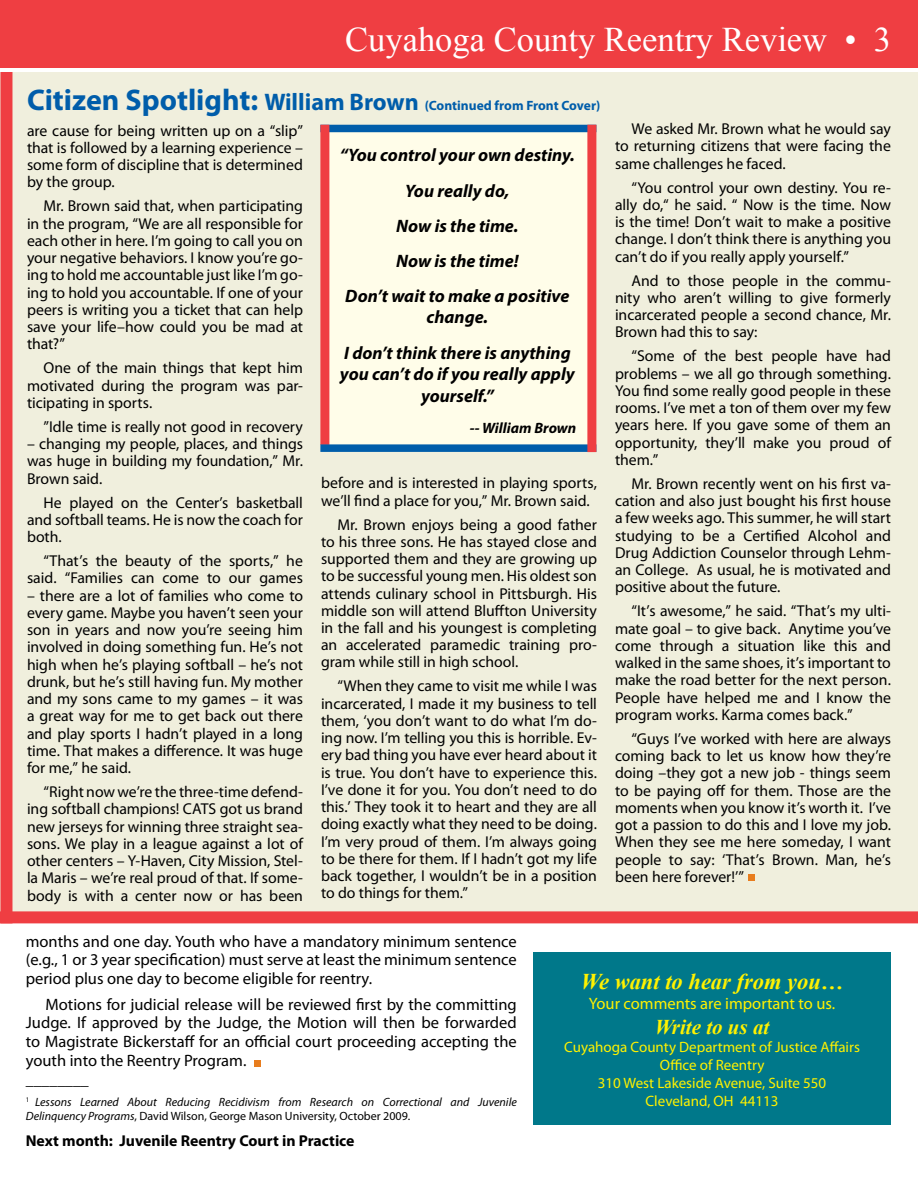
<style>
.page{position:relative;width:918px;height:1188px;background:#fff}
.page>*{position:absolute;margin:0;border:0;box-sizing:border-box;transform-origin:0 0}
.t1{font:34.5px "Times New Roman";color:#fff}
.t2{font:italic 700 22.5px "Times New Roman";color:#fff200}
.t3{font:italic 700 21px "Times New Roman";color:#fff200}
.t4{font:italic 700 18px/35.1px "Myriad Pro";color:#000;text-align:center}
.t5{font:16.5px/18.8px "Myriad Pro";color:#000;text-align:justify}
.t6{font:16.5px "Myriad Pro";color:#fff200}
.t7{font:15.75px/17.2px "Myriad Pro";letter-spacing:-.005em;color:#000;text-align:justify}
.t8{font:700 15.75px "Myriad Pro";color:#000}
.t9{font:15px/18px "Myriad Pro";color:#fff200;text-align:center}
.t10{font:italic 700 15px "Myriad Pro";color:#000}
.t11{font:700 13.5px "Myriad Pro";color:#005daa}
.t12{font:italic 12px/14.4px "Myriad Pro";color:#000}
.s1{font-size:30px}
.s2{font-size:24px}
.s3{font-style:normal}
</style>
<div class="page">
<div style="left:0;top:0;width:918px;height:68px;background:#ef3e42"></div>
<div style="left:0;top:72px;width:918px;height:845px;background:#f0efdd"></div>
<div style="left:325px;top:132px;width:265px;height:317px;background:#fffde9"></div>
<div style="left:320px;top:125px;width:276px;height:7px;background:#005daa"></div>
<div style="left:320px;top:125px;width:9px;height:320px;background:#ef3e42"></div>
<div style="left:320px;top:444px;width:276px;height:8px;background:#005daa"></div>
<div style="left:587px;top:125px;width:9px;height:327px;background:#ef3e42"></div>
<div style="left:533px;top:953px;width:358px;height:172px;background:#00788a"></div>
<div style="left:748px;top:874px;width:7px;height:7px;background:#e87d1e"></div>
<div style="left:0;top:911px;width:918px;height:12px;background:#ef3e42"></div>
<div style="left:0;top:72px;width:12px;height:851px;background:#ef3e42"></div>
<svg style="left:254px;top:1060px;width:6px;height:6px"></svg>
<h1 class="t1" style="left:345px;top:16px;width:547px">Cuyahoga County Reentry Review • 3</h1>
<p class="t11" style="left:27px;top:96px;width:575px"><span class="s1">Citizen Spotlight:</span> <span class="s2">William Brown</span> (Continued from Front Cover)</p>
<p class="t4" style="left:340px;top:137px;width:237px">“You control your own destiny.<br>You really do,<br>Now is the time.<br>Now is the time!<br>Don’t wait to make a positive</p>
<p class="t4" style="left:344px;top:299px;width:228px">change.<br>I don’t think there is anything</p>
<p class="t4" style="left:340px;top:363px;width:236px;line-height:21.6px">you can’t do if you really apply yourself.”</p>
<p class="t10" style="left:470px;top:418px;width:108px">-- William Brown</p>
<p class="t7" style="left:27px;top:121px;width:277px">are cause for being written up on a “slip” that is followed by a learning experience – some form of discipline that is determined by the group.</p>
<p class="t7" style="left:27px;top:197px;width:278px;text-indent:17px">Mr. Brown said that, when participating in the program, “We are all responsible for each other in here. I’m going to call you on your negative behaviors. I know you’re go&shy;ing to hold me accountable just like I’m go&shy;ing to hold you accountable. If one of your peers is writing you a ticket that can help save your life–how could you be mad at that?”</p>
<p class="t7" style="left:27px;top:359px;width:278px;text-indent:17px">One of the main things that kept him motivated during the program was par&shy;ticipating in sports.</p>
<p class="t7" style="left:44px;top:418px;width:261px">”Idle time is really not good in recovery</p>
<p class="t7" style="left:27px;top:435px;width:278px">– changing my people, places, and things was huge in building my foundation,” Mr.<br>Brown said.</p>
<p class="t7" style="left:27px;top:493px;width:278px;text-indent:17px">He played on the Center’s basketball and softball teams. He is now the coach for both.</p>
<p class="t7" style="left:27px;top:552px;width:278px;text-align:right">“That’s the beauty of the sports,” he said. “Families can come to our games</p>
<p class="t7" style="left:27px;top:586px;width:278px">– there are a lot of families who come to every game. Maybe you haven’t seen your son in years and now you’re seeing him involved in doing something fun. He’s not high when he’s playing softball – he’s not drunk, but he’s still having fun. My mother and my sons came to my games – it was a great way for me to get back out there and play sports I hadn’t played in a long time. That makes a difference. It was huge for me,” he said.</p>
<p class="t7" style="left:27px;top:783px;width:278px;text-indent:17px">“Right now we’re the three-time defend&shy;ing softball champions! CATS got us brand new jerseys for winning three straight sea&shy;sons. We play in a league against a lot of other centers – Y-Haven, City Mission, Stel&shy;la Maris – we’re real proud of that. If some&shy;body is with a center now or has been</p>
<p class="t7" style="left:321px;top:474px;width:277px">before and is interested in playing sports, we’ll find a place for you,” Mr. Brown said.</p>
<p class="t7" style="left:321px;top:515px;width:278px;text-indent:17px">Mr. Brown enjoys being a good father to his three sons. He has stayed close and supported them and they are growing up to be successful young men. His oldest son attends culinary school in Pittsburgh. His middle son will attend Bluffton University in the fall and his youngest is completing an accelerated paramedic training pro&shy;gram while still in high school.</p>
<p class="t7" style="left:321px;top:677px;width:278px;text-indent:17px">“When they came to visit me while I was incarcerated, I made it my business to tell them, ‘you don’t want to do what I’m do&shy;ing now. I’m telling you this is horrible. Ev&shy;ery bad thing you have ever heard about it is true. You don’t have to experience this.<br>I’ve done it for you. You don’t need to do this.’ They took it to heart and they are all doing exactly what they need to be doing.<br>I’m very proud of them. I’m always going to be there for them. If I hadn’t got my life back together, I wouldn’t be in a position to do things for them.”</p>
<p class="t7" style="left:615px;top:120px;width:277px;text-indent:17px">We asked Mr. Brown what he would say to returning citizens that were facing the same challenges he faced.</p>
<p class="t7" style="left:615px;top:178px;width:278px;text-indent:17px">“You control your own destiny. You re&shy;ally do,“ he said. “ Now is the time. Now is the time! Don’t wait to make a positive change. I don’t think there is anything you can’t do if you really apply yourself.”</p>
<p class="t7" style="left:615px;top:271px;width:278px;text-indent:17px">And to those people in the commu&shy;nity who aren’t willing to give formerly incarcerated people a second chance, Mr.<br>Brown had this to say:</p>
<p class="t7" style="left:615px;top:347px;width:278px;text-indent:17px">“Some of the best people have had problems – we all go through something.<br>You find some really good people in these rooms. I’ve met a ton of them over my few years here. If you gave some of them an opportunity, they’ll make you proud of them.”</p>
<p class="t7" style="left:615px;top:475px;width:278px;text-indent:17px">Mr. Brown recently went on his first va&shy;cation and also just bought his first house a few weeks ago. This summer, he will start studying to be a Certified Alcohol and Drug Addiction Counselor through Lehm&shy;an College. As usual, he is motivated and positive about the future.</p>
<p class="t7" style="left:615px;top:602px;width:278px;text-indent:17px">“It’s awesome,” he said. “That’s my ulti&shy;mate goal – to give back. Anytime you’ve come through a situation like this and walked in the same shoes, it’s important to make the road better for the next person.<br>People have helped me and I know the program works. Karma comes back.”</p>
<p class="t7" style="left:615px;top:730px;width:278px;text-indent:17px">“Guys I’ve worked with here are always coming back to let us know how they’re doing –they got a new job - things seem to be paying off for them. Those are the moments when you know it’s worth it. I’ve got a passion to do this and I love my job.<br>When they see me here someday, I want people to say: ‘That’s Brown. Man, he’s been here forever!’”</p>
<p class="t5" style="left:26px;top:931px;width:492px">months and one day. Youth who have a mandatory minimum sentence (e.g., 1 or 3 year specification) must serve at least the minimum sentence period plus one day to become eligible for reentry.</p>
<p class="t5" style="left:26px;top:994px;width:492px;text-indent:20px">Motions for judicial release will be reviewed first by the committing Judge. If approved by the Judge, the Motion will then be forwarded to Magistrate Bickerstaff for an official court proceeding accepting the youth into the Reentry Program.</p>
<p class="t7" style="left:26px;top:1071px;width:64px">________</p>
<p class="t12" style="left:26px;top:1094px;width:493px"><sup>1</sup> Lessons Learned About Reducing Recidivism from Research on Correctional and Juvenile<br>Delinquency Programs<span class="s3">, David Wilson, George Mason University, October 2009.</span></p>
<p class="t8" style="left:26px;top:1130px;width:330px">Next month: Juvenile Reentry Court in Practice</p>
<h2 class="t2" style="left:581px;top:966px;width:264px">We want to hear from you…</h2>
<p class="t6" style="left:589px;top:993px;width:248px">Your comments are important to us.</p>
<h3 class="t3" style="left:655px;top:1012px;width:116px">Write to us at</h3>
<p class="t9" style="left:564px;top:1038px;width:297px">Cuyahoga County Department of Justice Affairs<br>Office of Reentry<br>310 West Lakeside Avenue, Suite 550<br>Cleveland, OH 44113</p>
</div>
